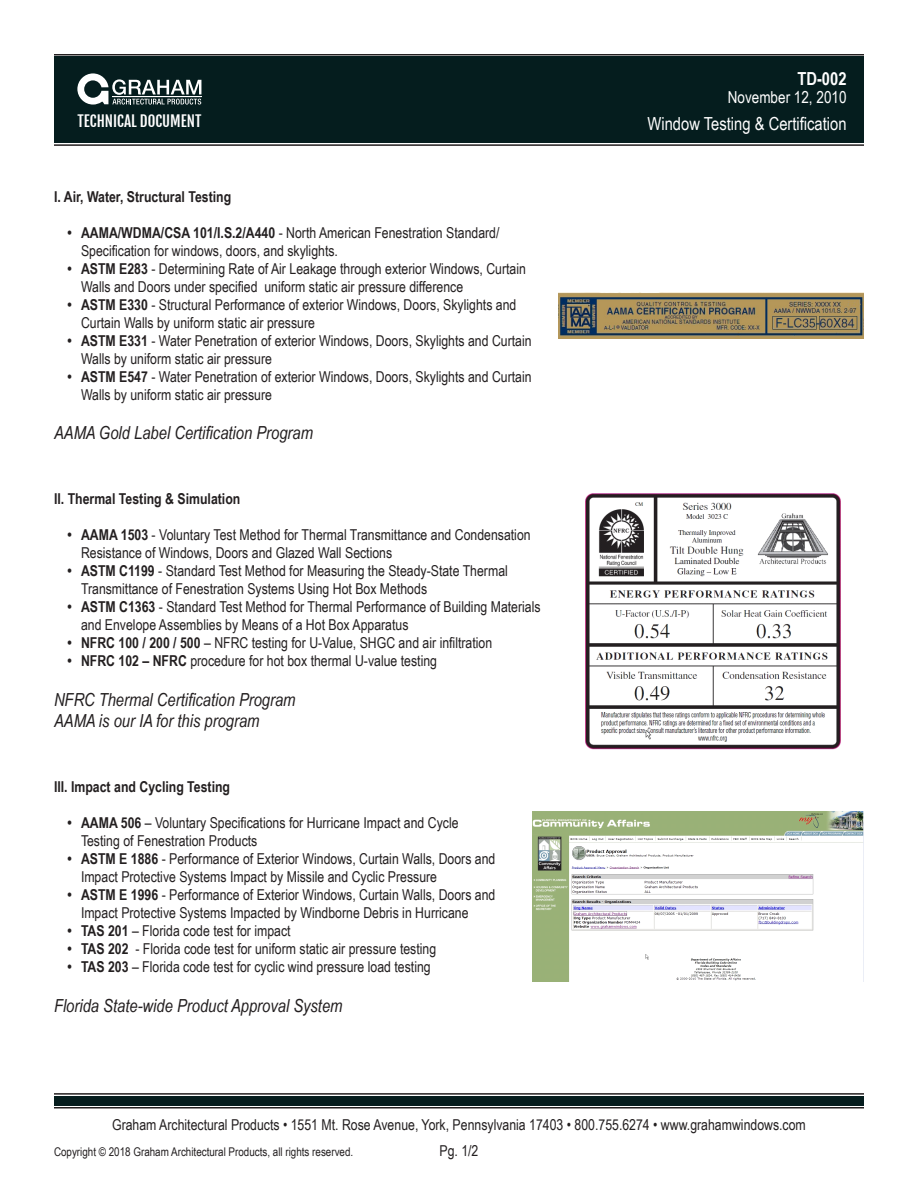
<style>
.page{position:relative;width:918px;height:1188px;background:#fff}
.page>*{position:absolute;margin:0;border:0;box-sizing:border-box;transform-origin:0 0}
.t1{font:italic 18px/21.6px "Arial Narrow";color:#231f20}
.t2{font:18px "Arial Narrow";color:#fff}
.t3{font:700 18px "Arial Narrow";color:#fff}
.t4{font:16.5px "Arial Narrow";color:#fff}
.t5{font:15px/18px "Arial Narrow";color:#231f20}
.t6{font:700 15px "Arial Narrow";color:#231f20}
.t7{font:15px "Fjalla One";color:#fff}
.t8{font:12px "Arial Narrow";color:#231f20}
.s1{font-weight:700}
</style>
<div class="page">
<div style="left:54px;top:57px;width:810px;height:86px;background:#051d1e"></div>
<hr style="left:54px;top:54px;width:810px;height:2px;background:#231f20">
<hr style="left:54px;top:144px;width:810px;height:2px;background:#231f20">
<svg style="left:77px;top:73px;width:124px;height:32px"></svg>
<hr style="left:112px;top:96px;width:90px;height:1px;background:#fff">
<div style="left:54px;top:1096px;width:810px;height:10px;background:#051d1e"></div>
<hr style="left:54px;top:1093px;width:810px;height:2px;background:#231f20">
<hr style="left:54px;top:1107px;width:810px;height:1px;background:#231f20">
<img style="left:558px;top:292px;width:305px;height:46px">
<img style="left:585px;top:493px;width:255px;height:256px">
<img style="left:532px;top:811px;width:332px;height:170px">
<p class="t7" style="left:77px;top:111px;width:126px">TECHNICAL DOCUMENT</p>
<p class="t6" style="left:54px;top:185px;width:179px">I. Air, Water, Structural Testing</p>
<p class="t5" style="left:81px;top:223px;width:420px;text-indent:-14px"><span class="s1">• AAMA/WDMA/CSA 101/I.S.2/A440</span> - North American Fenestration Standard/<br>Specification for windows, doors, and skylights.</p>
<p class="t5" style="left:81px;top:259px;width:447px;text-indent:-14px"><span class="s1">• ASTM E283</span> - Determining Rate of Air Leakage through exterior Windows, Curtain<br>Walls and Doors under specified uniform static air pressure difference</p>
<p class="t5" style="left:81px;top:295px;width:437px;text-indent:-14px"><span class="s1">• ASTM E330</span> - Structural Performance of exterior Windows, Doors, Skylights and<br>Curtain Walls by uniform static air pressure</p>
<p class="t5" style="left:81px;top:331px;width:452px;text-indent:-14px"><span class="s1">• ASTM E331</span> - Water Penetration of exterior Windows, Doors, Skylights and Curtain<br>Walls by uniform static air pressure</p>
<p class="t5" style="left:81px;top:367px;width:452px;text-indent:-14px"><span class="s1">• ASTM E547</span> - Water Penetration of exterior Windows, Doors, Skylights and Curtain<br>Walls by uniform static air pressure</p>
<p class="t1" style="left:54px;top:422px;width:261px">AAMA Gold Label Certification Program</p>
<p class="t6" style="left:54px;top:487px;width:188px">II. Thermal Testing &amp; Simulation</p>
<p class="t5" style="left:81px;top:525px;width:451px;text-indent:-14px"><span class="s1">• AAMA 1503</span> - Voluntary Test Method for Thermal Transmittance and Condensation<br>Resistance of Windows, Doors and Glazed Wall Sections</p>
<p class="t5" style="left:81px;top:561px;width:428px;text-indent:-14px"><span class="s1">• ASTM C1199</span> - Standard Test Method for Measuring the Steady-State Thermal<br>Transmittance of Fenestration Systems Using Hot Box Methods</p>
<p class="t5" style="left:81px;top:597px;width:461px;text-indent:-14px"><span class="s1">• ASTM C1363</span> - Standard Test Method for Thermal Performance of Building Materials and Envelope Assemblies by Means of a Hot Box Apparatus</p>
<p class="t5" style="left:68px;top:633px;width:426px"><span class="s1">• NFRC 100 / 200 / 500</span> – NFRC testing for U-Value, SHGC and air infiltration</p>
<p class="t5" style="left:68px;top:651px;width:371px"><span class="s1">• NFRC 102 – NFRC</span> procedure for hot box thermal U-value testing</p>
<p class="t1" style="left:54px;top:688px;width:243px">NFRC Thermal Certification Program<br>AAMA is our IA for this program</p>
<p class="t6" style="left:54px;top:775px;width:178px">III. Impact and Cycling Testing</p>
<p class="t5" style="left:81px;top:813px;width:379px;text-indent:-14px"><span class="s1">• AAMA 506</span> – Voluntary Specifications for Hurricane Impact and Cycle<br>Testing of Fenestration Products</p>
<p class="t5" style="left:81px;top:849px;width:416px;text-indent:-14px"><span class="s1">• ASTM E 1886</span> - Performance of Exterior Windows, Curtain Walls, Doors and<br>Impact Protective Systems Impact by Missile and Cyclic Pressure</p>
<p class="t5" style="left:81px;top:885px;width:416px;text-indent:-14px"><span class="s1">• ASTM E 1996</span> - Performance of Exterior Windows, Curtain Walls, Doors and<br>Impact Protective Systems Impacted by Windborne Debris in Hurricane</p>
<p class="t5" style="left:68px;top:921px;width:225px"><span class="s1">• TAS 201</span> – Florida code test for impact</p>
<p class="t5" style="left:68px;top:939px;width:370px"><span class="s1">• TAS 202</span> - Florida code test for uniform static air pressure testing</p>
<p class="t5" style="left:68px;top:957px;width:365px"><span class="s1">• TAS 203</span> – Florida code test for cyclic wind pressure load testing</p>
<p class="t1" style="left:54px;top:994px;width:290px">Florida State-wide Product Approval System</p>
<p class="t3" style="left:797px;top:65px;width:51px">TD-002</p>
<p class="t4" style="left:728px;top:85px;width:120px">November 12, 2010</p>
<p class="t2" style="left:648px;top:110px;width:201px">Window Testing &amp; Certification</p>
<p class="t5" style="left:112px;top:1115px;width:695px">Graham Architectural Products • 1551 Mt. Rose Avenue, York, Pennsylvania 17403 • 800.755.6274 • www.grahamwindows.com</p>
<p class="t8" style="left:54px;top:1143px;width:301px">Copyright © 2018 Graham Architectural Products, all rights reserved.</p>
<p class="t5" style="left:440px;top:1141px;width:40px">Pg. 1/2</p>
</div>
